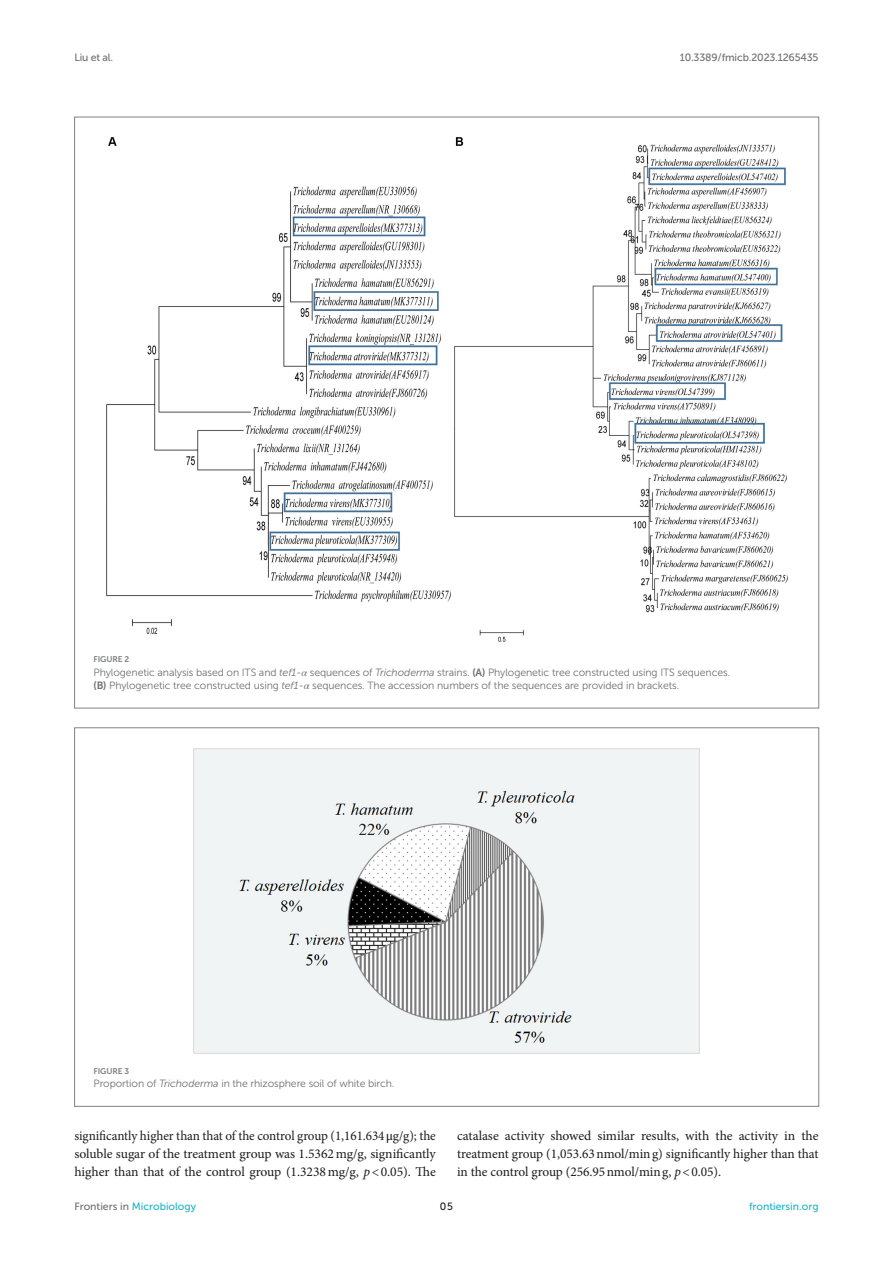
<style>
.page{position:relative;width:893px;height:1263px;background:#fff}
.page>*{position:absolute;margin:0;border:0;box-sizing:border-box;transform-origin:0 0}
.TEXT{font:13.5px/18px "Minion Pro";letter-spacing:-.005em;color:#1b1c1b;text-align:justify}
.FIG_LEG{font:10.5px/13.5px "Museo Sans 300";letter-spacing:-.01em;color:#706f70}
.t1{font:10.5px "Museo Sans 500";color:#1db5c3}
.t2{font:10.5px "Museo Sans 500";letter-spacing:-.015em;color:#706f70}
.t3{font:10.5px "Museo Sans 500";color:#1b1c1b}
.FIG_HD{font:8.25px "Museo Sans 700";letter-spacing:-.01em;color:#7e7f7f}
.s1{font-style:italic}
.s2{font-family:"STIX General";font-style:italic}
.s3{font-family:"Museo Sans 700"}
.s4{font-family:"STIX General"}
.s5{color:#706f70}
</style>
<div class="page">
<img style="left:106px;top:137px;width:682px;height:505px">
<img style="left:193px;top:748px;width:507px;height:306px">
<p class="t2" style="left:74px;top:51px;width:40px">Liu et al.</p>
<p class="t2" style="left:680px;top:51px;width:140px">10.3389/fmicb.2023.1265435</p>
<p class="FIG_HD" style="left:94px;top:655px;width:37px">FIGURE 2</p>
<p class="FIG_LEG" style="left:94px;top:665px;width:638px">Phylogenetic analysis based on ITS and <span class="s1">tef1-</span><span class="s2">α</span> sequences of <span class="s1">Trichoderma</span> strains. <span class="s3">(A)</span> Phylogenetic tree constructed using ITS sequences. <span class="s3">(B)</span> Phylogenetic tree constructed using <span class="s1">tef1-</span><span class="s2">α</span> sequences. The accession numbers of the sequences are provided in brackets.</p>
<p class="FIG_HD" style="left:94px;top:1066px;width:37px">FIGURE 3</p>
<p class="FIG_LEG" style="left:94px;top:1077px;width:302px">Proportion of <span class="s1">Trichoderma</span> in the rhizosphere soil of white birch.</p>
<p class="TEXT" style="left:74px;top:1127px;width:363px">significantly higher than that of the control group (1,161.634<span class="s4">μ</span>g/g); the soluble sugar of the treatment group was 1.5362mg/g, significantly higher than that of the control group (1.3238mg/g, <span class="s1">p</span>&lt;0.05). The</p>
<p class="TEXT" style="left:457px;top:1127px;width:363px">catalase activity showed similar results, with the activity in the treatment group (1,053.63nmol/ming) significantly higher than that in the control group (256.95nmol/ming, <span class="s1">p</span>&lt;0.05).</p>
<p class="t1" style="left:74px;top:1200px;width:123px"><span class="s5">Frontiers in</span> Microbiology</p>
<p class="t3" style="left:440px;top:1200px;width:14px">05</p>
<p class="t1" style="left:749px;top:1200px;width:71px">frontiersin.org</p>
</div>
